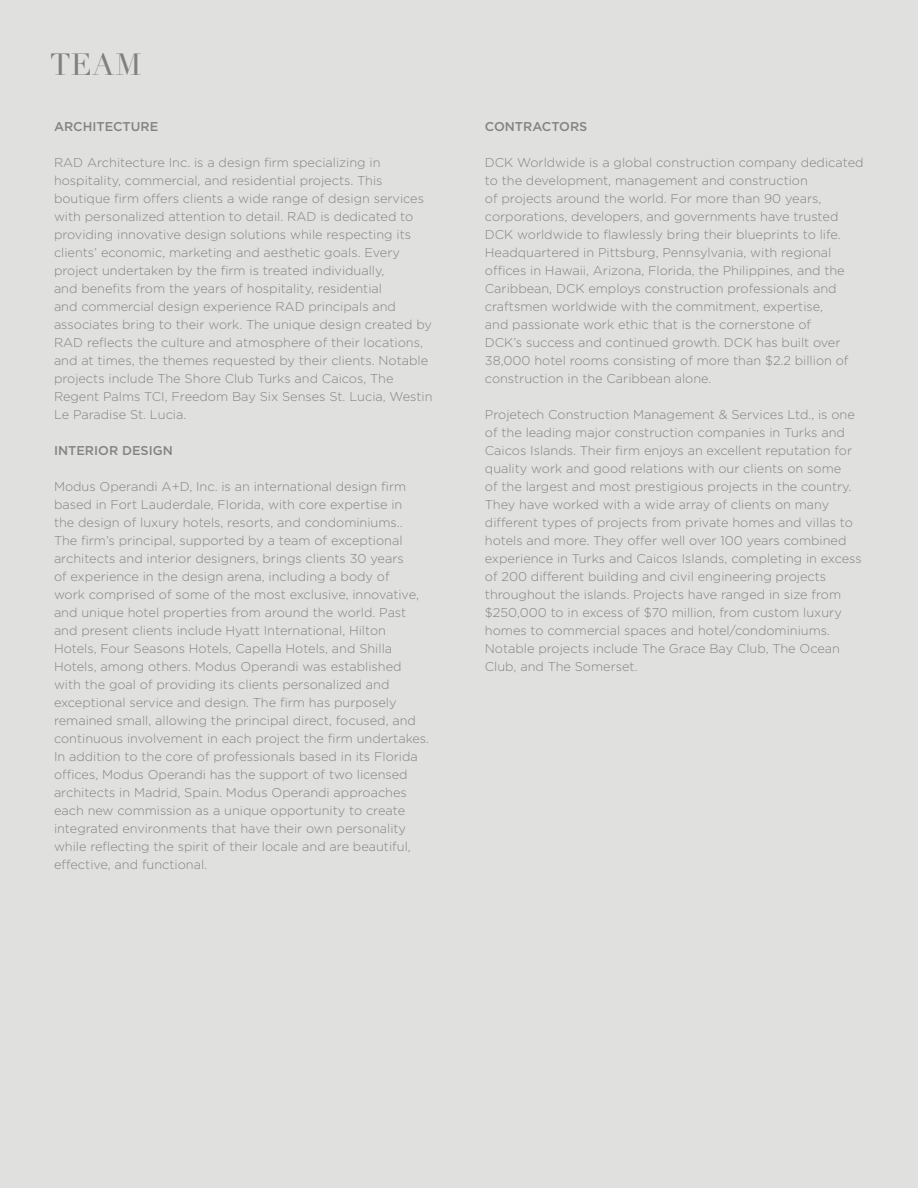
<style>
.page{position:relative;width:918px;height:1188px;background:#e0e0de}
.page>*{position:absolute;margin:0;border:0;box-sizing:border-box;transform-origin:0 0}
.t1{font:30px "Didot";color:#808080}
.BODY_GT2{font:300 12.75px/18px "Gotham HTF";color:#838386}
.BODY_GT2-2{font:500 12.75px "Gotham HTF";color:#838386}
</style>
<div class="page">
<p class="t1" style="left:50px;top:47px;width:93px">TEAM</p>
<p class="BODY_GT2-2" style="left:54px;top:120px;width:106px">ARCHITECTURE</p>
<p class="BODY_GT2" style="left:54px;top:154px;width:380px">RAD Architecture Inc. is a design firm specializing in hospitality, commercial, and residential projects. This boutique firm offers clients a wide range of design services with personalized attention to detail. RAD is dedicated to providing innovative design solutions while respecting its clients’ economic, marketing and aesthetic goals. Every project undertaken by the firm is treated individually,<br>and benefits from the years of hospitality, residential<br>and commercial design experience RAD principals and associates bring to their work. The unique design created by RAD reflects the culture and atmosphere of their locations, and at times, the themes requested by their clients. Notable projects include The Shore Club Turks and Caicos, The Regent Palms TCI, Freedom Bay Six Senses St. Lucia, Westin Le Paradise St. Lucia.</p>
<p class="BODY_GT2-2" style="left:54px;top:444px;width:120px">INTERIOR DESIGN</p>
<p class="BODY_GT2" style="left:54px;top:478px;width:377px">Modus Operandi A+D, Inc. is an international design firm based in Fort Lauderdale, Florida, with core expertise in<br>the design of luxury hotels, resorts, and condominiums..<br>The firm’s principal, supported by a team of exceptional architects and interior designers, brings clients 30 years<br>of experience in the design arena, including a body of<br>work comprised of some of the most exclusive, innovative, and unique hotel properties from around the world. Past and present clients include Hyatt International, Hilton Hotels, Four Seasons Hotels, Capella Hotels, and Shilla Hotels, among others. Modus Operandi was established with the goal of providing its clients personalized and exceptional service and design. The firm has purposely remained small, allowing the principal direct, focused, and continuous involvement in each project the firm undertakes.<br>In addition to the core of professionals based in its Florida offices, Modus Operandi has the support of two licensed architects in Madrid, Spain. Modus Operandi approaches each new commission as a unique opportunity to create integrated environments that have their own personality while reflecting the spirit of their locale and are beautiful, effective, and functional.</p>
<p class="BODY_GT2-2" style="left:485px;top:120px;width:104px">CONTRACTORS</p>
<p class="BODY_GT2" style="left:485px;top:154px;width:380px">DCK Worldwide is a global construction company dedicated to the development, management and construction<br>of projects around the world. For more than 90 years, corporations, developers, and governments have trusted DCK worldwide to flawlessly bring their blueprints to life.<br>Headquartered in Pittsburg, Pennsylvania, with regional offices in Hawaii, Arizona, Florida, the Philippines, and the Caribbean, DCK employs construction professionals and craftsmen worldwide with the commitment, expertise,<br>and passionate work ethic that is the cornerstone of<br>DCK’s success and continued growth. DCK has built over 38,000 hotel rooms consisting of more than $2.2 billion of construction in the Caribbean alone.</p>
<p class="BODY_GT2" style="left:485px;top:406px;width:378px">Projetech Construction Management &amp; Services Ltd., is one of the leading major construction companies in Turks and Caicos Islands. Their firm enjoys an excellent reputation for quality work and good relations with our clients on some<br>of the largest and most prestigious projects in the country.<br>They have worked with a wide array of clients on many different types of projects from private homes and villas to hotels and more. They offer well over 100 years combined experience in Turks and Caicos Islands, completing in excess of 200 different building and civil engineering projects throughout the islands. Projects have ranged in size from $250,000 to in excess of $70 million, from custom luxury homes to commercial spaces and hotel/condominiums.<br>Notable projects include The Grace Bay Club, The Ocean Club, and The Somerset.</p>
</div>
